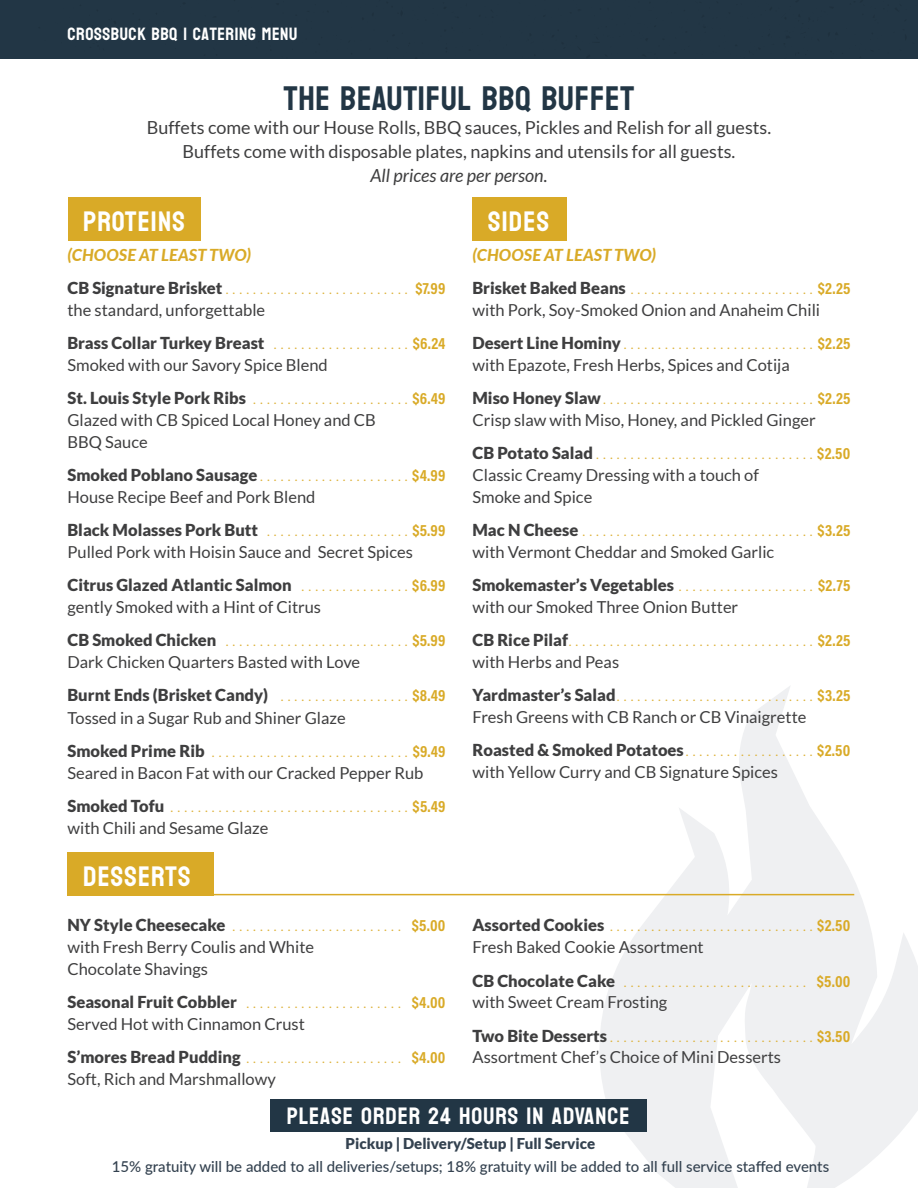
<style>
.page{position:relative;width:918px;height:1188px;background:#fff}
.page>*{position:absolute;margin:0;border:0;box-sizing:border-box;transform-origin:0 0}
.t1{font:34.5px "Koulen";letter-spacing:.02em;color:#223645}
.t2{font:28.5px "Koulen";letter-spacing:.04em;color:#fff}
.t3{font:24px "Koulen";letter-spacing:.04em;color:#fff}
.t4{font:18px "Lato";color:#3e3e3f}
.t5{font:18px "Koulen";letter-spacing:.03em;color:#fff}
.t6{font:italic 18px "Lato";color:#3e3e3f}
.t7{font:16.5px/21.8px "Lato";color:#3e3e3f}
.t8{font:italic 800 16.5px "Lato";color:#d9aa27}
.t9{font:500 15px "Lato";color:#344250}
.t10{font:900 15px "Lato";color:#344250}
.t11{font:900 9px "Lato";color:#ddb23b}
.s1{font-size:16.5px;color:#3e3e3f}
.s2{font-family:"Acumin Pro Cond";font-weight:700;font-size:16.5px;color:#d9aa27}
.s3{font-weight:900}
.s4{font-weight:900;font-size:9px;color:#ddb23b}
.s5{font-family:"Acumin Pro Cond";font-weight:700;color:#d9aa27}
</style>
<div class="page">
<svg style="left:596px;top:686px;width:322px;height:502px;fill:#eff0f2"></svg>
<div style="left:0;top:0;width:918px;height:58px;background:#223645"></div>
<svg style="left:266px;top:58px;width:270px;height:1px"></svg>
<svg style="left:542px;top:58px;width:375px;height:1px"></svg>
<div style="left:472px;top:198px;width:95px;height:43px;background:#d9aa27"></div>
<div style="left:68px;top:198px;width:133px;height:43px;background:#d9aa27"></div>
<div style="left:68px;top:852px;width:146px;height:43px;background:#d9aa27"></div>
<hr style="left:69px;top:894px;width:785px;height:1px;background:#d9aa27">
<div style="left:271px;top:1099px;width:376px;height:33px;background:#223645"></div>
<p class="t5" style="left:68px;top:23px;width:231px">CROSSBUCK BBQ | CATERING MENU</p>
<p class="t1" style="left:284px;top:78px;width:352px">THE BEAUTIFUL BBQ BUFFET</p>
<p class="t4" style="left:147px;top:118px;width:626px">Buffets come with our House Rolls, BBQ sauces, Pickles and Relish for all guests.</p>
<p class="t4" style="left:183px;top:142px;width:554px">Buffets come with disposable plates, napkins and utensils for all guests.</p>
<p class="t6" style="left:370px;top:166px;width:179px">All prices are per person.</p>
<p class="t2" style="left:83px;top:204px;width:103px">PROTEINS</p>
<p class="t2" style="left:488px;top:205px;width:62px">SIDES</p>
<p class="t8" style="left:68px;top:242px;width:185px">(CHOOSE AT LEAST TWO)</p>
<p class="t11" style="left:68px;top:285px;width:380px"><span class="s1">CB Signature Brisket</span>........................... <span class="s2">$7.99</span></p>
<p class="t7" style="left:68px;top:299px;width:199px">the standard, unforgettable</p>
<p class="t7" style="left:68px;top:332px;width:380px"><span class="s3">Brass Collar Turkey Breast</span> <span class="s4">. . . . . . . . . . . . . . . . . . . .</span> <span class="s5">$6.24<br></span>Smoked with our Savory Spice Blend</p>
<p class="t11" style="left:68px;top:396px;width:380px"><span class="s1">St. Louis Style Pork Ribs</span> .......................<span class="s2">$6.49</span></p>
<p class="t7" style="left:68px;top:409px;width:310px">Glazed with CB Spiced Local Honey and CB<br>BBQ Sauce</p>
<p class="t11" style="left:68px;top:472px;width:380px"><span class="s1">Smoked Poblano Sausage</span> ......................<span class="s2">$4.99</span></p>
<p class="t7" style="left:68px;top:486px;width:250px">House Recipe Beef and Pork Blend</p>
<p class="t7" style="left:68px;top:519px;width:380px"><span class="s3">Black Molasses Pork Butt</span> <span class="s4">. . . . . . . . . . . . . . . . . . . . .</span> <span class="s5">$5.99<br></span>Pulled Pork with Hoisin Sauce and Secret Spices</p>
<p class="t7" style="left:68px;top:574px;width:380px"><span class="s3">Citrus Glazed Atlantic Salmon</span> <span class="s4">. . . . . . . . . . . . . . . .</span> <span class="s5">$6.99 </span>gently Smoked with a Hint of Citrus</p>
<p class="t11" style="left:68px;top:637px;width:380px"><span class="s1">CB Smoked Chicken</span> ...........................<span class="s2">$5.99</span></p>
<p class="t7" style="left:68px;top:651px;width:294px">Dark Chicken Quarters Basted with Love</p>
<p class="t7" style="left:68px;top:684px;width:380px;line-height:22.5px"><span class="s3">Burnt Ends (Brisket Candy)</span> <span class="s4">. . . . . . . . . . . . . . . . . . .</span> <span class="s5">$8.49<br></span>Tossed in a Sugar Rub and Shiner Glaze</p>
<p class="t11" style="left:68px;top:748px;width:380px"><span class="s1">Smoked Prime Rib</span> .............................<span class="s2">$9.49</span></p>
<p class="t7" style="left:68px;top:762px;width:358px">Seared in Bacon Fat with our Cracked Pepper Rub</p>
<p class="t11" style="left:68px;top:803px;width:380px"><span class="s1">Smoked Tofu</span> ...................................<span class="s2">$5.49</span></p>
<p class="t7" style="left:68px;top:817px;width:202px">with Chili and Sesame Glaze</p>
<p class="t2" style="left:83px;top:860px;width:109px">DESSERTS</p>
<p class="t11" style="left:68px;top:923px;width:380px"><span class="s1">NY Style Cheesecake</span> ......................... <span class="s2">$5.00</span></p>
<p class="t7" style="left:68px;top:936px;width:248px">with Fresh Berry Coulis and White<br>Chocolate Shavings</p>
<p class="t11" style="left:68px;top:1000px;width:380px"><span class="s1">Seasonal Fruit Cobbler</span> ....................... <span class="s2">$4.00</span></p>
<p class="t7" style="left:67px;top:1013px;width:239px">Served Hot with Cinnamon Crust</p>
<p class="t11" style="left:67px;top:1055px;width:380px"><span class="s1">S’mores Bread Pudding</span> ....................... <span class="s2">$4.00</span></p>
<p class="t7" style="left:67px;top:1068px;width:210px">Soft, Rich and Marshmallowy</p>
<p class="t8" style="left:472px;top:242px;width:185px">(CHOOSE AT LEAST TWO)</p>
<p class="t11" style="left:472px;top:285px;width:380px"><span class="s1">Brisket Baked Beans</span>...........................<span class="s2">$2.25</span></p>
<p class="t7" style="left:472px;top:299px;width:349px">with Pork, Soy-Smoked Onion and Anaheim Chili</p>
<p class="t11" style="left:472px;top:340px;width:380px"><span class="s1">Desert Line Hominy</span>............................<span class="s2">$2.25</span></p>
<p class="t7" style="left:472px;top:354px;width:319px">with Epazote, Fresh Herbs, Spices and Cotija</p>
<p class="t11" style="left:472px;top:396px;width:380px"><span class="s1">Miso Honey Slaw</span>...............................<span class="s2">$2.25</span></p>
<p class="t7" style="left:472px;top:409px;width:345px">Crisp slaw with Miso, Honey, and Pickled Ginger</p>
<p class="t11" style="left:472px;top:451px;width:380px"><span class="s1">CB Potato Salad</span>................................<span class="s2">$2.50</span></p>
<p class="t7" style="left:472px;top:464px;width:288px">Classic Creamy Dressing with a touch of<br>Smoke and Spice</p>
<p class="t11" style="left:472px;top:527px;width:380px"><span class="s1">Mac N Cheese</span> ..................................<span class="s2">$3.25</span></p>
<p class="t7" style="left:472px;top:541px;width:303px">with Vermont Cheddar and Smoked Garlic</p>
<p class="t7" style="left:472px;top:574px;width:380px"><span class="s3">Smokemaster’s Vegetables</span> <span class="s4">. . . . . . . . . . . . . . . . . . . .</span> <span class="s5">$2.75 </span>with our Smoked Three Onion Butter</p>
<p class="t11" style="left:472px;top:637px;width:380px"><span class="s1">CB Rice Pilaf</span>....................................<span class="s2">$2.25</span></p>
<p class="t7" style="left:472px;top:651px;width:148px">with Herbs and Peas</p>
<p class="t11" style="left:472px;top:693px;width:380px"><span class="s1">Yardmaster’s Salad</span>.............................<span class="s2">$3.25</span></p>
<p class="t7" style="left:472px;top:706px;width:336px">Fresh Greens with CB Ranch or CB Vinaigrette</p>
<p class="t7" style="left:472px;top:739px;width:380px"><span class="s3">Roasted &amp; Smoked Potatoes</span> <span class="s4">. . . . . . . . . . . . . . . . . . .</span> <span class="s5">$2.50 </span>with Yellow Curry and CB Signature Spices</p>
<p class="t11" style="left:472px;top:923px;width:380px"><span class="s1">Assorted Cookies</span> ..............................<span class="s2">$2.50</span></p>
<p class="t7" style="left:472px;top:936px;width:233px">Fresh Baked Cookie Assortment</p>
<p class="t11" style="left:472px;top:978px;width:380px"><span class="s1">CB Chocolate Cake</span> ........................... <span class="s2">$5.00</span></p>
<p class="t7" style="left:472px;top:991px;width:196px">with Sweet Cream Frosting</p>
<p class="t11" style="left:472px;top:1033px;width:380px"><span class="s1">Two Bite Desserts</span> ..............................<span class="s2">$3.50</span></p>
<p class="t7" style="left:472px;top:1046px;width:310px">Assortment Chef’s Choice of Mini Desserts</p>
<p class="t3" style="left:287px;top:1102px;width:344px">PLEASE ORDER 24 HOURS IN ADVANCE</p>
<p class="t10" style="left:346px;top:1135px;width:251px">Pickup | Delivery/Setup | Full Service</p>
<p class="t9" style="left:112px;top:1156px;width:719px">15% gratuity will be added to all deliveries/setups; 18% gratuity will be added to all full service staffed events</p>
</div>
